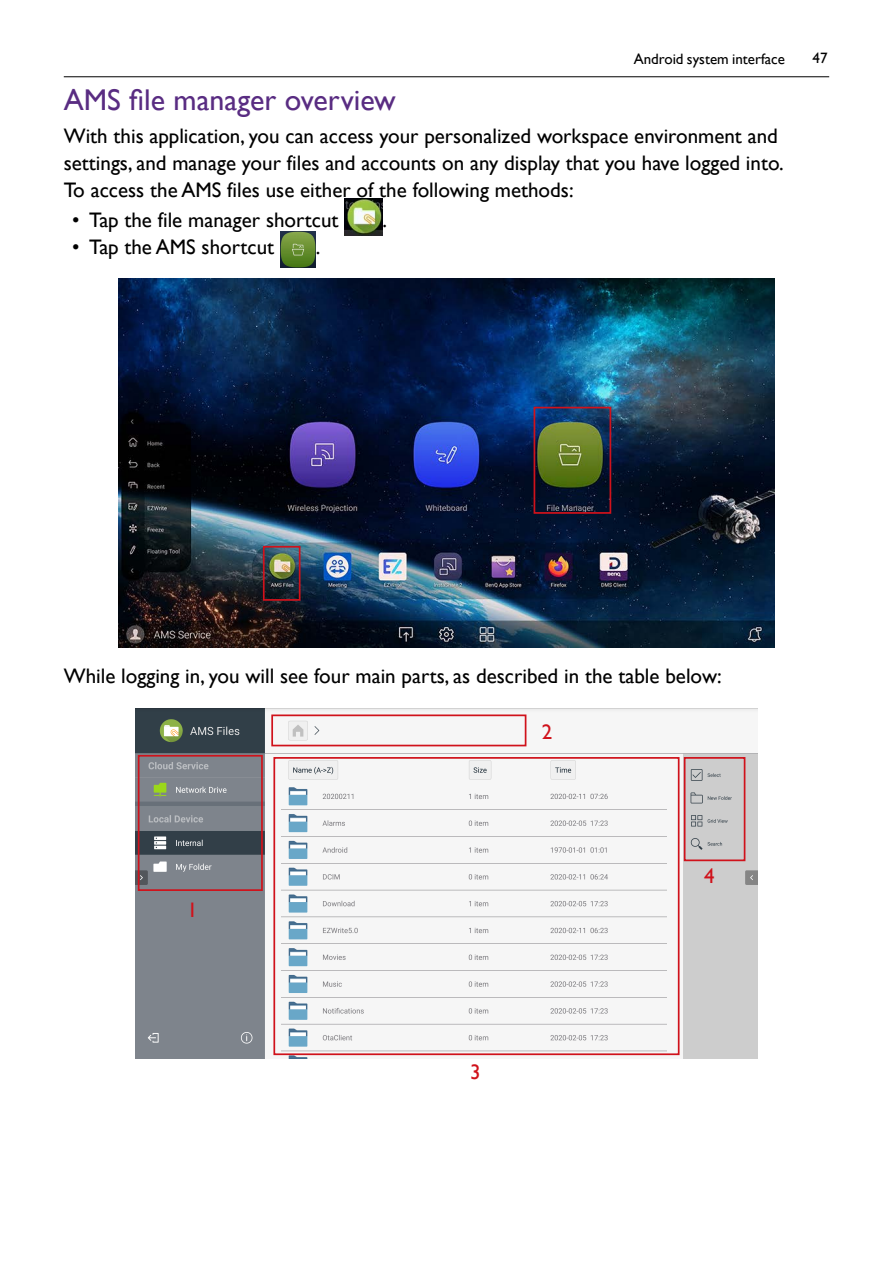
<style>
.page{position:relative;width:893px;height:1263px;background:#fff}
.page>*{position:absolute;margin:0;border:0;box-sizing:border-box;transform-origin:0 0}
.t1{font:30px "Gill Sans";color:#592c82}
.t2{font:21px/27px "Gill Sans";color:#000}
.t3{font:21px "Gill Sans";color:#d0121b}
.t4{font:15px "Gill Sans";color:#000}
</style>
<div class="page">
<hr style="left:64px;top:77px;width:765px;height:1px;background:#000">
<img style="left:344px;top:198px;width:38px;height:37px">
<img style="left:280px;top:231px;width:36px;height:36px">
<img style="left:118px;top:278px;width:656px;height:369px">
<div style="left:263px;top:546px;width:37px;height:55px;border:2px solid #d0121b"></div>
<div style="left:534px;top:407px;width:77px;height:107px;border:2px solid #d0121b"></div>
<img style="left:135px;top:708px;width:623px;height:350px">
<div style="left:271px;top:714px;width:255px;height:32px;border:2px solid #d0121b"></div>
<div style="left:138px;top:755px;width:125px;height:136px;border:2px solid #d0121b"></div>
<div style="left:273px;top:757px;width:406px;height:298px;border:2px solid #d0121b"></div>
<div style="left:684px;top:757px;width:61px;height:104px;border:2px solid #d0121b"></div>
<p class="t4" style="left:634px;top:50px;width:153px">Android system interface</p>
<p class="t4" style="left:812px;top:49px;width:16px">47</p>
<h1 class="t1" style="left:64px;top:83px;width:334px">AMS file manager overview</h1>
<p class="t2" style="left:64px;top:123px;width:721px">With this application, you can access your personalized workspace environment and settings, and manage your files and accounts on any display that you have logged into.<br>To access the AMS files use either of the following methods:</p>
<p class="t2" style="left:72px;top:207px;width:268px">• Tap the file manager shortcut</p>
<p class="t2" style="left:382px;top:207px;width:6px">.</p>
<p class="t2" style="left:72px;top:234px;width:203px">• Tap the AMS shortcut</p>
<p class="t2" style="left:316px;top:234px;width:6px">.</p>
<p class="t2" style="left:64px;top:663px;width:659px">While logging in, you will see four main parts, as described in the table below:</p>
<p class="t3" style="left:187px;top:898px;width:12px">1</p>
<p class="t3" style="left:542px;top:719px;width:12px">2</p>
<p class="t3" style="left:470px;top:1059px;width:12px">3</p>
<p class="t3" style="left:704px;top:864px;width:12px">4</p>
</div>
